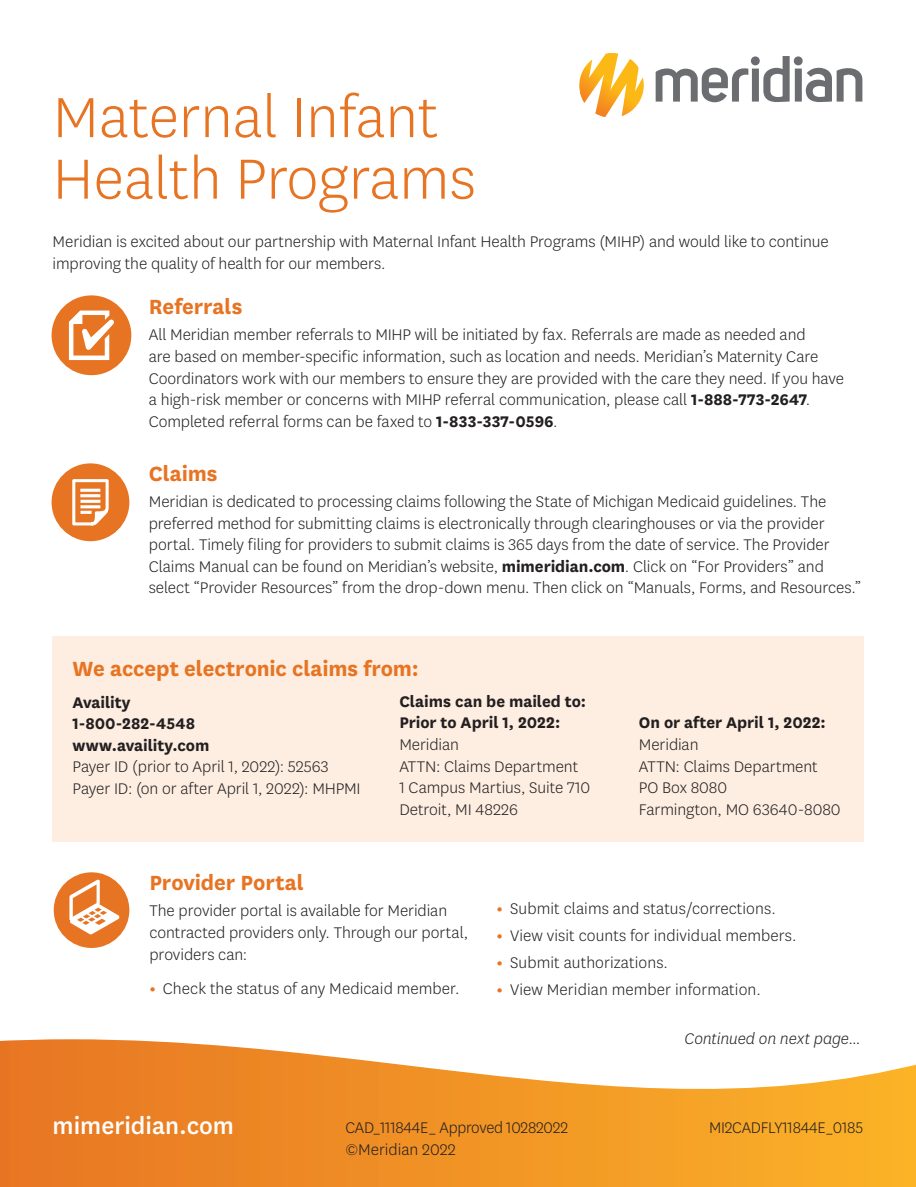
<style>
.page{position:relative;width:916px;height:1187px;background:#fff}
.page>*{position:absolute;margin:0;border:0;box-sizing:border-box;transform-origin:0 0}
.t1{font:300 66px/61.5px "Centene Sans";color:#e77423}
.t2{font:500 27px "Centene Sans";color:#fff}
.t3{font:700 24px "Centene Sans";letter-spacing:-.005em;color:#e77423}
.t4{font:300 18px/21.6px "Centene Sans";letter-spacing:-.005em;color:#231f20}
.t5{font:700 18px/21.6px "Centene Sans";letter-spacing:-.005em;color:#231f20}
.t6{font:italic 300 18px "Centene Sans";letter-spacing:-.01em;color:#231f20}
.s1{font-weight:700}
.s2{font-weight:700;color:#e77423}
</style>
<div class="page">
<svg style="left:655px;top:56px;width:207px;height:46px"></svg>
<svg style="left:579px;top:53px;width:65px;height:64px"></svg>
<svg style="left:0;top:1039px;width:916px;height:147px"></svg>
<div style="left:53px;top:636px;width:811px;height:205px;background:#fdeee1"></div>
<div style="left:52px;top:463px;width:77px;height:78px;background:#e77423;border-radius:50%"></div>
<svg style="left:72px;top:479px;width:37px;height:46px"></svg>
<div style="left:52px;top:295px;width:79px;height:80px;background:#e77423;border-radius:50%"></div>
<svg style="left:69px;top:310px;width:45px;height:50px"></svg>
<div style="left:54px;top:872px;width:75px;height:75px;background:#e77423;border-radius:50%"></div>
<svg style="left:69px;top:879px;width:50px;height:55px"></svg>
<h1 class="t1" style="left:53px;top:84px;width:425px">Maternal Infant<br>Health Programs</h1>
<p class="t4" style="left:53px;top:230px;width:778px">Meridian is excited about our partnership with Maternal Infant Health Programs (MIHP) and would like to continue improving the quality of health for our members.</p>
<h2 class="t3" style="left:149px;top:290px;width:95px">Referrals</h2>
<p class="t4" style="left:149px;top:323px;width:697px">All Meridian member referrals to MIHP will be initiated by fax. Referrals are made as needed and<br>are based on member-specific information, such as location and needs. Meridian’s Maternity Care Coordinators work with our members to ensure they are provided with the care they need. If you have a high-risk member or concerns with MIHP referral communication, please call <span class="s1">1-888-773-2647</span>.<br>Completed referral forms can be faxed to <span class="s1">1-833-337-0596</span>.</p>
<h2 class="t3" style="left:149px;top:456px;width:70px">Claims</h2>
<p class="t4" style="left:149px;top:490px;width:714px">Meridian is dedicated to processing claims following the State of Michigan Medicaid guidelines. The preferred method for submitting claims is electronically through clearinghouses or via the provider portal. Timely filing for providers to submit claims is 365 days from the date of service. The Provider Claims Manual can be found on Meridian’s website, <span class="s1">mimeridian.com</span>. Click on “For Providers” and select “Provider Resources” from the drop-down menu. Then click on “Manuals, Forms, and Resources.”</p>
<p class="t3" style="left:72px;top:651px;width:348px">We accept electronic claims from:</p>
<p class="t5" style="left:72px;top:689px;width:138px">Availity<br>1-800-282-4548 www.availity.com</p>
<p class="t4" style="left:72px;top:755px;width:258px">Payer ID (prior to April 1, 2022): 52563</p>
<p class="t4" style="left:72px;top:777px;width:290px">Payer ID: (on or after April 1, 2022): MHPMI</p>
<p class="t5" style="left:399px;top:689px;width:188px">Claims can be mailed to:</p>
<p class="t5" style="left:399px;top:710px;width:162px">Prior to April 1, 2022:</p>
<p class="t4" style="left:399px;top:733px;width:192px">Meridian<br>ATTN: Claims Department<br>1 Campus Martius, Suite 710<br>Detroit, MI 48226</p>
<p class="t5" style="left:639px;top:710px;width:188px">On or after April 1, 2022:</p>
<p class="t4" style="left:639px;top:733px;width:203px">Meridian<br>ATTN: Claims Department<br>PO Box 8080<br>Farmington, MO 63640-8080</p>
<h2 class="t3" style="left:149px;top:865px;width:156px">Provider Portal</h2>
<p class="t4" style="left:149px;top:899px;width:320px">The provider portal is available for Meridian contracted providers only. Through our portal, providers can:</p>
<p class="t4" style="left:149px;top:977px;width:311px"><span class="s2">•</span> Check the status of any Medicaid member.</p>
<p class="t4" style="left:497px;top:896px;width:281px"><span class="s2">•</span> Submit claims and status/corrections.</p>
<p class="t4" style="left:497px;top:923px;width:301px"><span class="s2">•</span> View visit counts for individual members.</p>
<p class="t4" style="left:497px;top:950px;width:173px"><span class="s2">•</span> Submit authorizations.</p>
<p class="t4" style="left:497px;top:977px;width:266px"><span class="s2">•</span> View Meridian member information.</p>
<p class="t6" style="left:684px;top:1027px;width:178px">Continued on next page...</p>
<p class="t2" style="left:53px;top:1106px;width:183px">mimeridian.com</p>
<p class="t4" style="left:345px;top:1116px;width:224px">CAD_111844E_ Approved 10282022</p>
<p class="t4" style="left:345px;top:1137px;width:112px">©Meridian 2022</p>
<p class="t4" style="left:709px;top:1116px;width:155px">MI2CADFLY11844E_0185</p>
</div>
